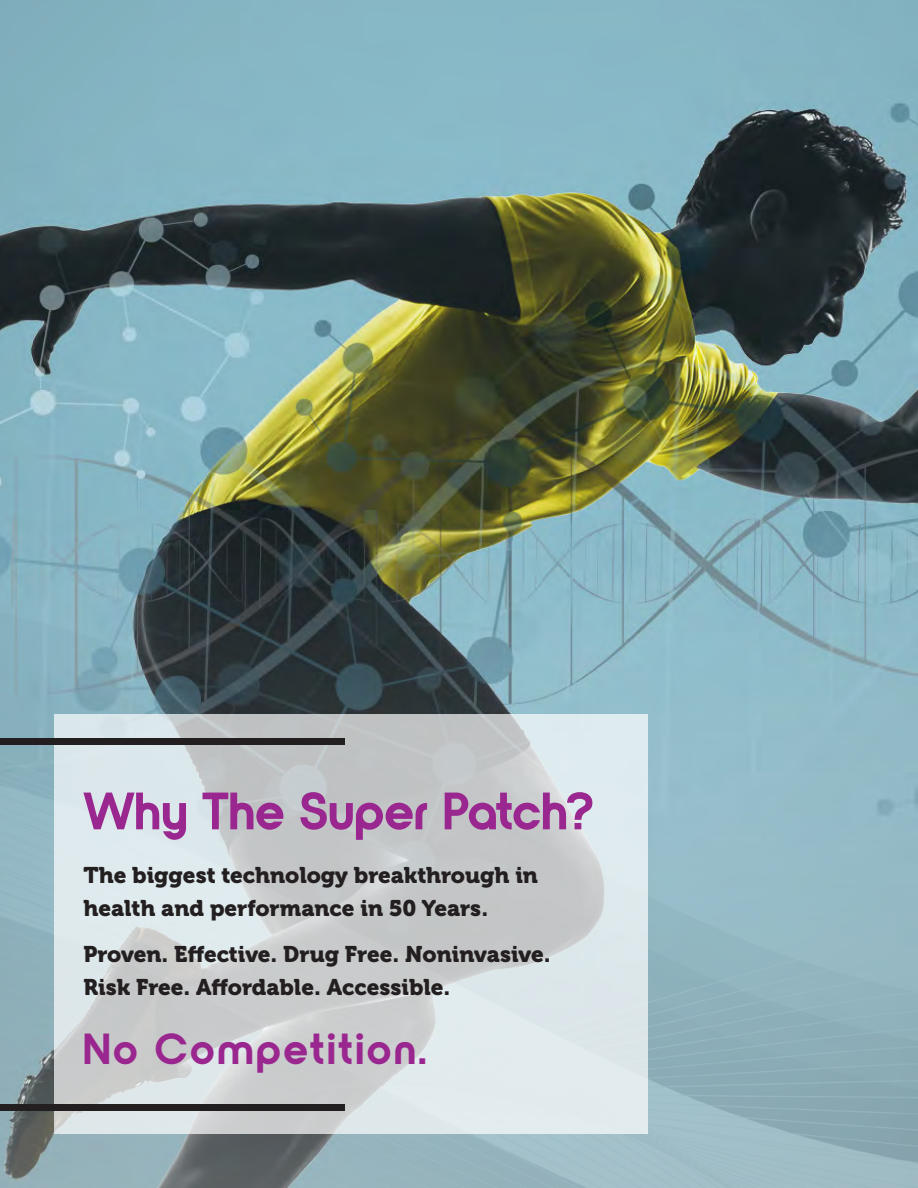
<style>
.page{position:relative;width:918px;height:1188px;background:#fff}
.page>*{position:absolute;margin:0;border:0;box-sizing:border-box;transform-origin:0 0}
.t1{font:700 52.5px "Nordeco";color:#9a268f}
.t2{font:700 43.5px "Nordeco";letter-spacing:.06em;color:#9a268f}
.t3{font:22.5px/33px "Museo 900";color:#231f20}
</style>
<div class="page">
<img style="left:0;top:0;width:918px;height:498px">
<img style="left:0;top:498px;width:918px;height:690px">
<svg style="left:54px;top:715px;width:594px;height:419px;background:#d0d7d9"></svg>
<div style="left:0;top:738px;width:344px;height:6px;background:#231f20"></div>
<div style="left:0;top:1104px;width:344px;height:7px;background:#231f20"></div>
<p class="t1" style="left:83px;top:783px;width:512px">Why The Super Patch?</p>
<p class="t3" style="left:83px;top:858px;width:456px">The biggest technology breakthrough in health and performance in 50 Years.</p>
<p class="t3" style="left:83px;top:938px;width:469px">Proven. Effective. Drug Free. Noninvasive.<br>Risk Free. Affordable. Accessible.</p>
<p class="t2" style="left:83px;top:1026px;width:344px">No Competition.</p>
</div>
